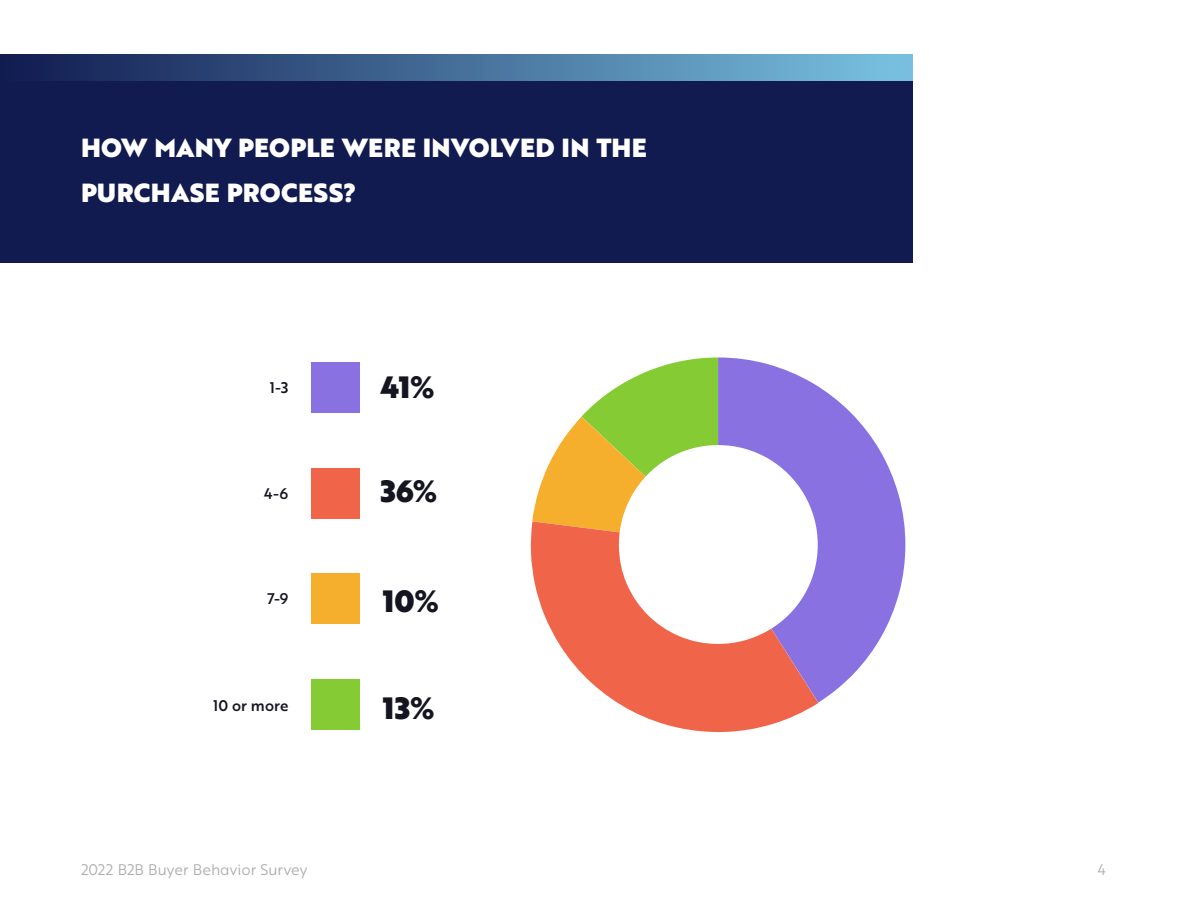
<style>
.page{position:relative;width:1188px;height:918px;background:#fff}
.page>*{position:absolute;margin:0;border:0;box-sizing:border-box;transform-origin:0 0}
.t1{font:30px "Brother 1816 Black";color:#151521}
.t2{font:25.5px/45px "Brother 1816 Black";letter-spacing:.01em;color:#fff}
.t3{font:15px "Brother 1816 Book";letter-spacing:.005em;color:#adadb1}
.t4{font:15px "Brother 1816 Medium";letter-spacing:.005em;color:#151521}
</style>
<div class="page">
<div style="left:0;top:54px;width:913px;height:209px;background:#111b50"></div>
<div style="left:0;top:54px;width:913px;height:27px;background:linear-gradient(to right,#111b50,#7ac3e2)"></div>
<svg style="left:531px;top:526px;width:287px;height:206px;fill:#f06449"></svg>
<svg style="left:718px;top:386px;width:187px;height:317px;fill:#8a71e2"></svg>
<svg style="left:532px;top:357px;width:286px;height:287px"></svg>
<div style="left:312px;top:679px;width:48px;height:51px;background:#85cb33"></div>
<div style="left:312px;top:573px;width:48px;height:51px;background:#f6ae2d"></div>
<div style="left:312px;top:468px;width:48px;height:51px;background:#f06449"></div>
<div style="left:312px;top:362px;width:48px;height:51px;background:#8a71e2"></div>
<p class="t2" style="left:81px;top:125px;width:567px">HOW MANY PEOPLE WERE INVOLVED IN THE<br>PURCHASE PROCESS?</p>
<p class="t4" style="left:270px;top:376px;width:20px">1-3</p>
<p class="t4" style="left:264px;top:482px;width:26px">4-6</p>
<p class="t4" style="left:267px;top:588px;width:22px">7-9</p>
<p class="t4" style="left:213px;top:694px;width:77px">10 or more</p>
<p class="t1" style="left:381px;top:364px;width:56px">41%</p>
<p class="t1" style="left:381px;top:468px;width:59px">36%</p>
<p class="t1" style="left:383px;top:578px;width:57px">10%</p>
<p class="t1" style="left:383px;top:685px;width:53px">13%</p>
<p class="t3" style="left:81px;top:858px;width:228px">2022 B2B Buyer Behavior Survey</p>
<p class="t3" style="left:1097px;top:858px;width:10px">4</p>
</div>
